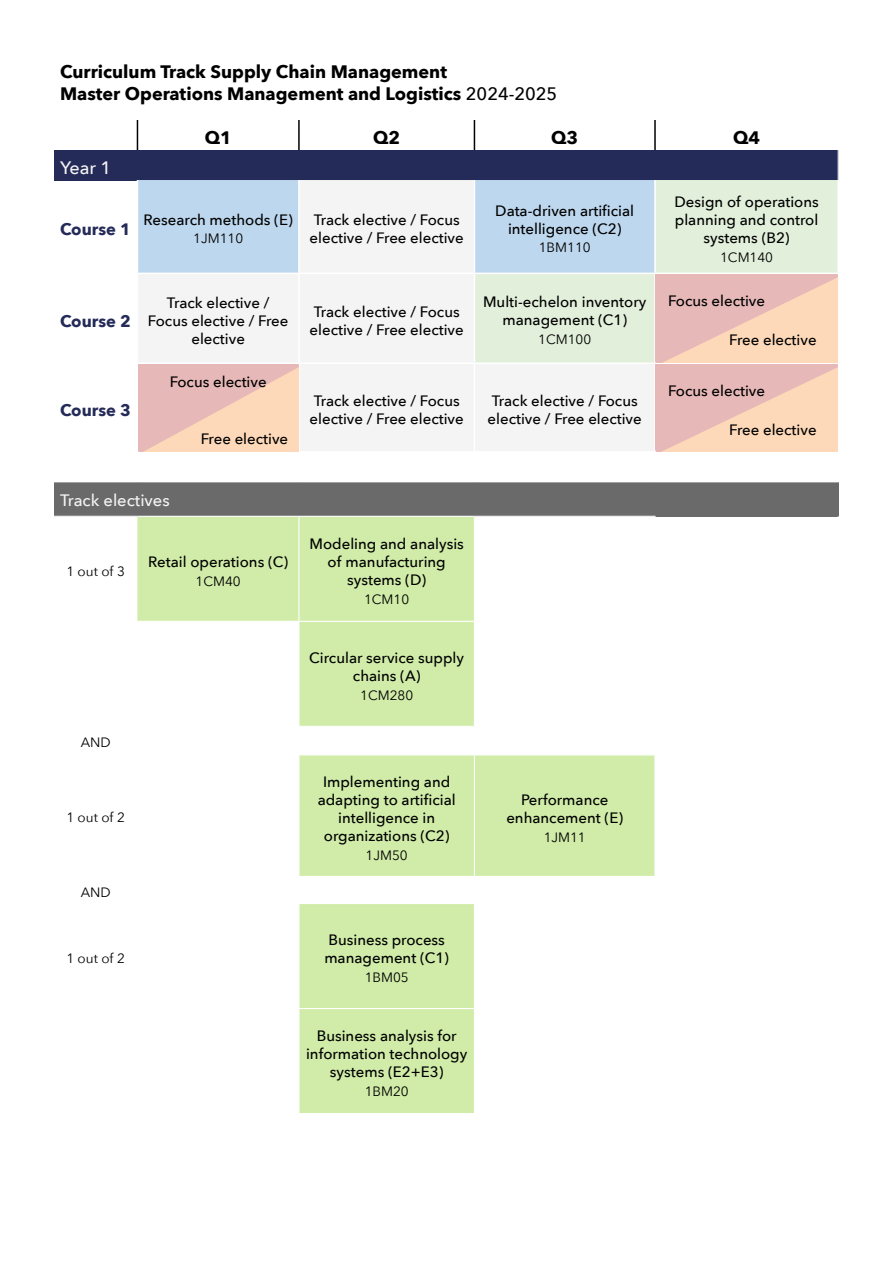
<style>
.page{position:relative;width:893px;height:1263px;background:#fff}
.page>*{position:absolute;margin:0;border:0;box-sizing:border-box;transform-origin:0 0}
.t1{font:700 18px "Avenir Next";color:#000}
.t2{font:500 18px "Avenir Next";color:#f5f4f4}
.t3{font:700 16.5px "Avenir Next";color:#242b58}
.t4{font:500 16.5px "Avenir Next";color:#f5f4f4}
.t5{font:500 15px/18px "Avenir Next";color:#000;text-align:center}
.t6{font:13.5px "Avenir Next";color:#000}
.s1{font-weight:500}
</style>
<div class="page">
<div style="left:54px;top:150px;width:784px;height:30px;background:#242b58"></div>
<svg style="left:138px;top:180px;width:336px;height:93px;fill:#f5f4f4"></svg>
<svg style="left:475px;top:180px;width:362px;height:93px;background:#cfe2e4"></svg>
<svg style="left:139px;top:274px;width:515px;height:177px;fill:#f5f4f4"></svg>
<div style="left:54px;top:482px;width:784px;height:34px;background:#696a69"></div>
<div style="left:137px;top:517px;width:337px;height:104px;background:#d0eca8"></div>
<div style="left:299px;top:621px;width:175px;height:105px;background:#d0eca8"></div>
<hr style="left:298px;top:517px;width:1px;height:104px;background:#fff">
<hr style="left:299px;top:621px;width:175px;height:1px;background:#fff">
<svg style="left:299px;top:755px;width:356px;height:358px"></svg>
<hr style="left:654px;top:877px;width:2px;height:26px;background:#fff">
<hr style="left:299px;top:903px;width:175px;height:1px;background:#fff">
<hr style="left:474px;top:903px;width:181px;height:1px;background:#fff">
<hr style="left:474px;top:904px;width:1px;height:104px;background:#fff">
<hr style="left:654px;top:904px;width:2px;height:104px;background:#fff">
<hr style="left:299px;top:1008px;width:175px;height:1px;background:#fff">
<hr style="left:474px;top:1008px;width:181px;height:1px;background:#fff">
<hr style="left:474px;top:1009px;width:1px;height:104px;background:#fff">
<hr style="left:654px;top:1009px;width:2px;height:104px;background:#fff">
<hr style="left:298px;top:180px;width:2px;height:93px;background:#fff">
<hr style="left:298px;top:274px;width:2px;height:88px;background:#fff">
<hr style="left:137px;top:362px;width:162px;height:2px;background:#fff">
<hr style="left:299px;top:362px;width:175px;height:2px;background:#fff">
<hr style="left:298px;top:364px;width:2px;height:87px;background:#fff">
<hr style="left:474px;top:362px;width:181px;height:2px;background:#fff">
<hr style="left:474px;top:364px;width:1px;height:87px;background:#fff">
<hr style="left:654px;top:180px;width:2px;height:93px;background:#fff">
<hr style="left:474px;top:274px;width:1px;height:88px;background:#fff">
<hr style="left:137px;top:120px;width:1px;height:30px;background:#000">
<hr style="left:298px;top:120px;width:2px;height:30px;background:#000">
<hr style="left:474px;top:120px;width:1px;height:30px;background:#000">
<hr style="left:654px;top:120px;width:2px;height:30px;background:#000">
<svg style="left:138px;top:364px;width:160px;height:87px;background:#f0c7b7"></svg>
<svg style="left:656px;top:274px;width:182px;height:178px;background:#f0c7b8"></svg>
<p class="t1" style="left:60px;top:56px;width:389px">Curriculum Track Supply Chain Management</p>
<p class="t1" style="left:60px;top:78px;width:499px">Master Operations Management and Logistics <span class="s1">2024-2025</span></p>
<p class="t1" style="left:205px;top:122px;width:29px">Q1</p>
<p class="t1" style="left:373px;top:122px;width:29px">Q2</p>
<p class="t1" style="left:551px;top:122px;width:29px">Q3</p>
<p class="t1" style="left:733px;top:122px;width:29px">Q4</p>
<p class="t2" style="left:60px;top:152px;width:53px">Year 1</p>
<p class="t3" style="left:60px;top:215px;width:72px">Course 1</p>
<p class="t5" style="left:144px;top:211px;width:151px">Research methods (E)</p>
<p class="t6" style="left:193px;top:227px;width:51px">1JM110</p>
<p class="t5" style="left:310px;top:210px;width:156px;text-align:left">Track elective / Focus elective / Free elective</p>
<p class="t5" style="left:495px;top:202px;width:140px">Data-driven artificial intelligence (C2)</p>
<p class="t6" style="left:539px;top:236px;width:53px">1BM110</p>
<p class="t3" style="left:60px;top:306px;width:72px">Course 2</p>
<p class="t3" style="left:60px;top:396px;width:72px">Course 3</p>
<p class="t5" style="left:148px;top:293px;width:142px">Track elective /<br>Focus elective / Free elective</p>
<p class="t5" style="left:310px;top:302px;width:156px;text-align:left">Track elective / Focus elective / Free elective</p>
<p class="t5" style="left:483px;top:292px;width:165px">Multi-echelon inventory management (C1)</p>
<p class="t6" style="left:538px;top:328px;width:55px">1CM100</p>
<p class="t5" style="left:170px;top:372px;width:98px">Focus elective</p>
<p class="t5" style="left:201px;top:429px;width:89px">Free elective</p>
<p class="t5" style="left:310px;top:391px;width:156px;text-align:left">Track elective / Focus elective / Free elective</p>
<p class="t5" style="left:488px;top:391px;width:156px;text-align:left">Track elective / Focus elective / Free elective</p>
<p class="t4" style="left:60px;top:486px;width:111px">Track electives</p>
<p class="t6" style="left:66px;top:559px;width:60px">1 out of 3</p>
<p class="t5" style="left:148px;top:552px;width:141px">Retail operations (C)</p>
<p class="t6" style="left:196px;top:570px;width:47px">1CM40</p>
<p class="t6" style="left:81px;top:731px;width:31px">AND</p>
<p class="t6" style="left:66px;top:806px;width:60px">1 out of 2</p>
<p class="t6" style="left:81px;top:881px;width:31px">AND</p>
<p class="t6" style="left:66px;top:947px;width:60px">1 out of 2</p>
<p class="t5" style="left:309px;top:534px;width:156px">Modeling and analysis of manufacturing systems (D)</p>
<p class="t6" style="left:364px;top:588px;width:47px">1CM10</p>
<p class="t5" style="left:309px;top:648px;width:156px">Circular service supply chains (A)</p>
<p class="t6" style="left:360px;top:684px;width:55px">1CM280</p>
<p class="t5" style="left:318px;top:772px;width:140px">Implementing and adapting to artificial intelligence in organizations (C2)</p>
<p class="t6" style="left:366px;top:844px;width:44px">1JM50</p>
<p class="t5" style="left:324px;top:930px;width:126px;text-align:left">Business process management (C1)</p>
<p class="t6" style="left:365px;top:966px;width:46px">1BM05</p>
<p class="t5" style="left:306px;top:1026px;width:163px">Business analysis for information technology systems (E2+E3)</p>
<p class="t6" style="left:365px;top:1080px;width:46px">1BM20</p>
<p class="t5" style="left:506px;top:790px;width:118px">Performance enhancement (E)</p>
<p class="t6" style="left:544px;top:826px;width:44px">1JM11</p>
<p class="t5" style="left:674px;top:192px;width:146px">Design of operations planning and control systems (B2)</p>
<p class="t6" style="left:720px;top:246px;width:55px">1CM140</p>
<p class="t5" style="left:668px;top:292px;width:98px">Focus elective</p>
<p class="t5" style="left:729px;top:331px;width:89px">Free elective</p>
<p class="t5" style="left:668px;top:381px;width:98px">Focus elective</p>
<p class="t5" style="left:729px;top:420px;width:89px">Free elective</p>
</div>
